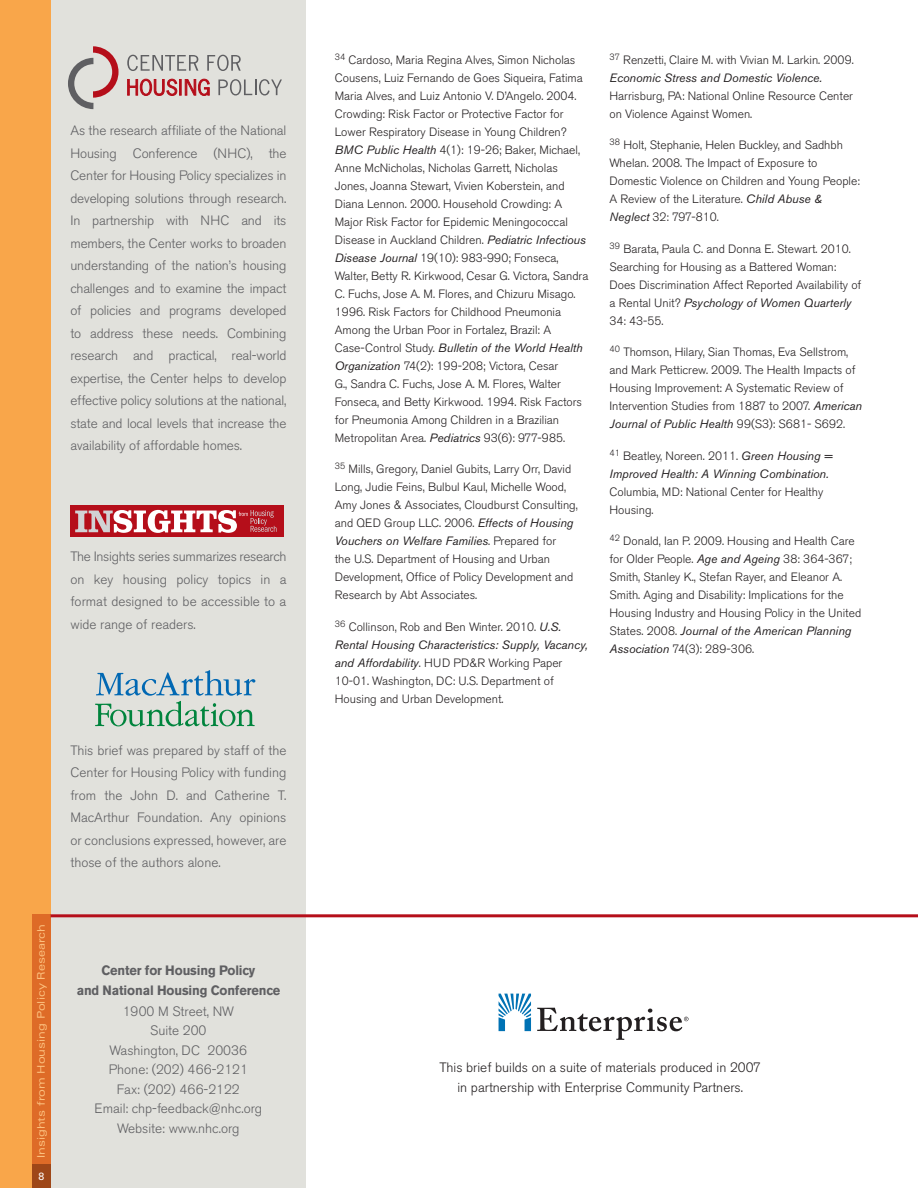
<style>
.page{position:relative;width:918px;height:1188px;background:#fff}
.page>*{position:absolute;margin:0;border:0;box-sizing:border-box;transform-origin:0 0}
.Centerblurb{font:300 13.5px/22.5px "Akzidenz Grotesk BE";color:#5f5f62;text-align:justify}
.Boxtext{font:300 13.5px "Akzidenz Grotesk BE";color:#231f20}
.Centerblurb-2{font:700 13.5px "Akzidenz Grotesk BE";letter-spacing:-.01em;color:#5f5f62;scale:.95 1}
.References{font:300 12px/18px "Akzidenz Grotesk BE";color:#231f20}
.t1{font:expanded 10.5px "Univers";color:#fcc07e}
.t2{font:10.5px "Univers";color:#fff}
.s1{font-weight:400;font-style:italic}
</style>
<div class="page">
<div style="left:0;top:0;width:51px;height:1188px;background:#f9a64a"></div>
<div style="left:32px;top:914px;width:19px;height:274px;background:#de6b27"></div>
<div style="left:32px;top:1164px;width:19px;height:24px;background:#9e4718"></div>
<div style="left:51px;top:0;width:255px;height:1188px;background:#e1e1dc"></div>
<svg style="left:68px;top:46px;width:51px;height:63px"></svg>
<svg style="left:127px;top:55px;width:71px;height:16px"></svg>
<svg style="left:207px;top:55px;width:34px;height:16px"></svg>
<svg style="left:127px;top:78px;width:51px;height:18px"></svg>
<div style="left:179px;top:79px;width:3px;height:17px;background:#b50e1a;border:1px solid #b50e1a"></div>
<svg style="left:184px;top:78px;width:26px;height:18px"></svg>
<svg style="left:218px;top:79px;width:64px;height:16px"></svg>
<svg style="left:95px;top:670px;width:160px;height:57px"></svg>
<hr style="left:284px;top:505px;width:1px;height:32px;background:#f9a64a">
<div style="left:70px;top:505px;width:214px;height:32px;background:#b50e1a"></div>
<hr style="left:70px;top:537px;width:214px;height:1px;background:#b50e1a">
<svg style="left:75px;top:510px;width:202px;height:23px"></svg>
<hr style="left:51px;top:914px;width:867px;height:3px;background:#b50e1a">
<svg style="left:499px;top:994px;width:32px;height:37px"></svg>
<svg style="left:537px;top:1008px;width:152px;height:32px"></svg>
<p class="Centerblurb" style="left:70px;top:120px;width:218px">As the research affiliate of the National Housing Conference (NHC), the Center for Housing Policy specializes in developing solutions through research.<br>In partnership with NHC and its members, the Center works to broaden understanding of the nation’s housing challenges and to examine the impact of policies and programs developed to address these needs. Combining research and practical, real-world expertise, the Center helps to develop effective policy solutions at the national, state and local levels that increase the availability of affordable homes.</p>
<p class="Centerblurb" style="left:70px;top:546px;width:218px">The Insights series summarizes research on key housing policy topics in a format designed to be accessible to a wide range of readers.</p>
<p class="t1" style="left:35px;top:1158px;width:236px;rotate:-90deg">Insights from Housing Policy Research</p>
<p class="t2" style="left:39px;top:1170px;width:7px">8</p>
<p class="Centerblurb" style="left:70px;top:739px;width:218px">This brief was prepared by staff of the Center for Housing Policy with funding from the John D. and Catherine T.<br>MacArthur Foundation. Any opinions or conclusions expressed, however, are those of the authors alone.</p>
<p class="Centerblurb-2" style="left:102px;top:963px;width:163px">Center for Housing Policy</p>
<p class="Centerblurb-2" style="left:77px;top:982px;width:216px">and National Housing Conference</p>
<p class="Centerblurb" style="left:123px;top:1000px;width:113px">1900 M Street, NW</p>
<p class="Centerblurb" style="left:150px;top:1020px;width:58px">Suite 200</p>
<p class="Centerblurb" style="left:110px;top:1039px;width:139px">Washington, DC 20036</p>
<p class="Centerblurb" style="left:109px;top:1059px;width:141px">Phone: (202) 466-2121</p>
<p class="Centerblurb" style="left:117px;top:1078px;width:124px">Fax: (202) 466-2122</p>
<p class="Centerblurb" style="left:95px;top:1099px;width:169px;line-height:19.5px;text-align:center">Email: chp-feedback@nhc.org<br>Website: www.nhc.org</p>
<p class="References" style="left:335px;top:51px;width:255px"><sup>34</sup> Cardoso, Maria Regina Alves, Simon Nicholas Cousens, Luiz Fernando de Goes Siqueira, Fatima Maria Alves, and Luiz Antonio V. D’Angelo. 2004.<br>Crowding: Risk Factor or Protective Factor for Lower Respiratory Disease in Young Children?<br><span class="s1">BMC Public Health</span> 4(1): 19-26; Baker, Michael, Anne McNicholas, Nicholas Garrett, Nicholas Jones, Joanna Stewart, Vivien Koberstein, and Diana Lennon. 2000. Household Crowding: A Major Risk Factor for Epidemic Meningococcal Disease in Auckland Children. <span class="s1">Pediatric Infectious Disease Journal</span> 19(10): 983-990; Fonseca, Walter, Betty R. Kirkwood, Cesar G. Victora, Sandra C. Fuchs, Jose A. M. Flores, and Chizuru Misago.<br>1996. Risk Factors for Childhood Pneumonia Among the Urban Poor in Fortalez, Brazil: A Case-Control Study. <span class="s1">Bulletin of the World Health Organization</span> 74(2): 199-208; Victora, Cesar<br>G., Sandra C. Fuchs, Jose A. M. Flores, Walter Fonseca, and Betty Kirkwood. 1994. Risk Factors for Pneumonia Among Children in a Brazilian Metropolitan Area. <span class="s1">Pediatrics</span> 93(6): 977-985.</p>
<p class="References" style="left:335px;top:460px;width:245px"><sup>35</sup> Mills, Gregory, Daniel Gubits, Larry Orr, David Long, Judie Feins, Bulbul Kaul, Michelle Wood, Amy Jones &amp; Associates, Cloudburst Consulting, and QED Group LLC. 2006. <span class="s1">Effects of Housing Vouchers on Welfare Families</span>. Prepared for<br>the U.S. Department of Housing and Urban Development, Office of Policy Development and Research by Abt Associates.</p>
<p class="References" style="left:335px;top:618px;width:255px"><sup>36</sup> Collinson, Rob and Ben Winter. 2010. <span class="s1">U.S.<br>Rental Housing Characteristics: Supply, Vacancy, and Affordability</span>. HUD PD&amp;R Working Paper 10-01. Washington, DC: U.S. Department of Housing and Urban Development.</p>
<p class="References" style="left:610px;top:51px;width:246px"><sup>37</sup> Renzetti, Claire M. with Vivian M. Larkin. 2009.<br><span class="s1">Economic Stress and Domestic Violence.<br></span>Harrisburg, PA: National Online Resource Center on Violence Against Women.</p>
<p class="References" style="left:610px;top:136px;width:252px"><sup>38</sup> Holt, Stephanie, Helen Buckley, and Sadhbh Whelan. 2008. The Impact of Exposure to Domestic Violence on Children and Young People:<br>A Review of the Literature. <span class="s1">Child Abuse &amp; Neglect</span> 32: 797-810.</p>
<p class="References" style="left:610px;top:240px;width:253px"><sup>39</sup> Barata, Paula C. and Donna E. Stewart. 2010.<br>Searching for Housing as a Battered Woman:<br>Does Discrimination Affect Reported Availability of a Rental Unit? <span class="s1">Psychology of Women Quarterly </span>34: 43-55.</p>
<p class="References" style="left:610px;top:343px;width:254px"><sup>40</sup> Thomson, Hilary, Sian Thomas, Eva Sellstrom, and Mark Petticrew. 2009. The Health Impacts of Housing Improvement: A Systematic Review of Intervention Studies from 1887 to 2007. <span class="s1">American Journal of Public Health</span> 99(S3): S681- S692.</p>
<p class="References" style="left:610px;top:447px;width:224px"><sup>41</sup> Beatley, Noreen. 2011. <span class="s1">Green Housing = Improved Health: A Winning Combination.<br></span>Columbia, MD: National Center for Healthy Housing.</p>
<p class="References" style="left:610px;top:532px;width:253px"><sup>42</sup> Donald, Ian P. 2009. Housing and Health Care for Older People. <span class="s1">Age and Ageing</span> 38: 364-367; Smith, Stanley K., Stefan Rayer, and Eleanor A.<br>Smith. Aging and Disability: Implications for the Housing Industry and Housing Policy in the United States. 2008. <span class="s1">Journal of the American Planning Association</span> 74(3): 289-306.</p>
<p class="Boxtext" style="left:440px;top:1059px;width:323px">This brief builds on a suite of materials produced in 2007</p>
<p class="Boxtext" style="left:457px;top:1080px;width:287px">in partnership with Enterprise Community Partners.</p>
</div>
